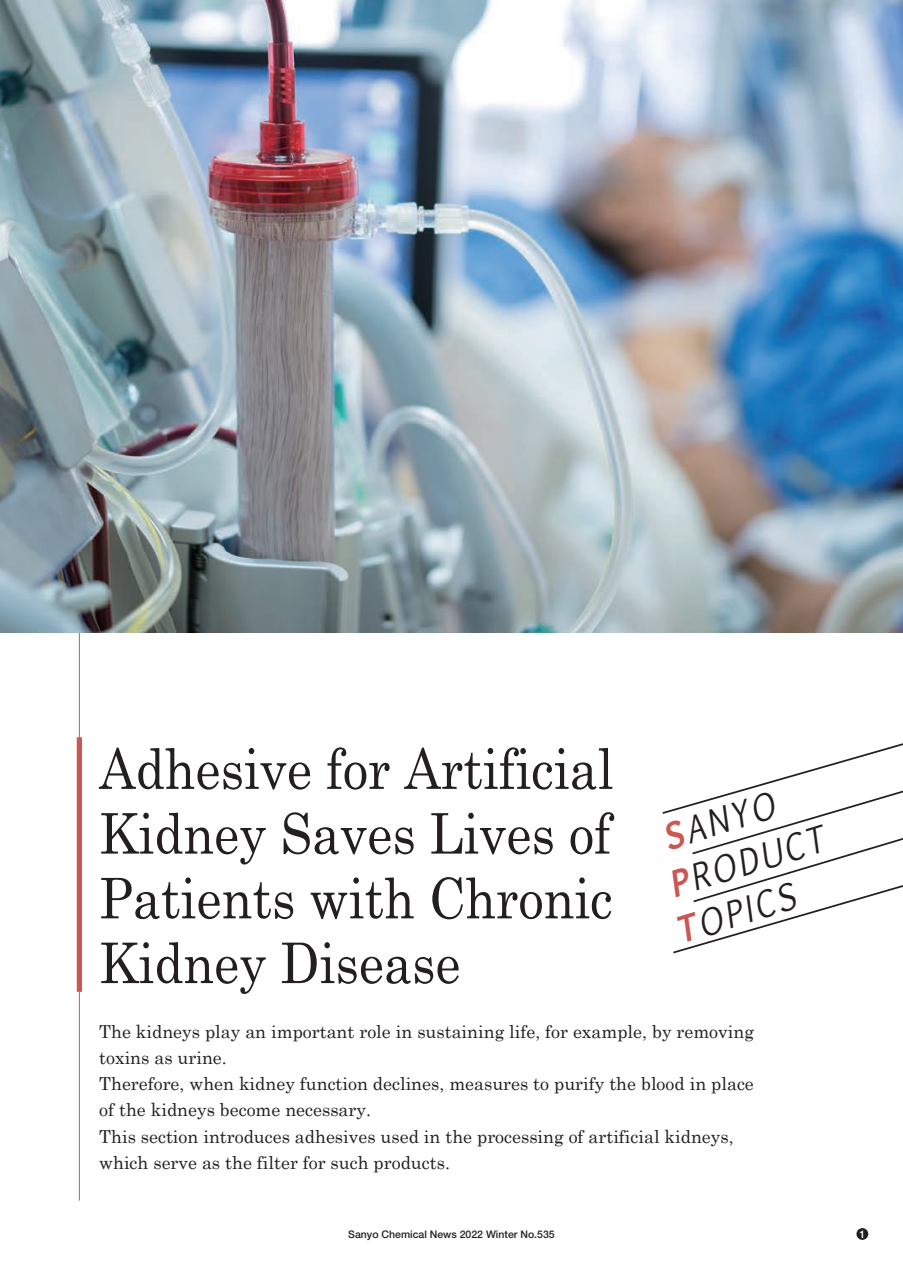
<style>
.page{position:relative;width:903px;height:1275px;background:#fff}
.page>*{position:absolute;margin:0;border:0;box-sizing:border-box;transform-origin:0 0}
.t1{font:56px/64.8px "Century Schoolbook";color:#231f20;text-align:justify;scale:.9 1}
.t2{font:italic 34.48px/46.6px "Euphemia UCAS";color:#231f20;scale:.89 1}
.t3{font:17.85px/26.2px "Century Schoolbook";color:#231f20}
.t4{font:500 10.5px "Helvetica Neue LT Std";color:#231f20}
.t5{font:500 10.5px "Helvetica Neue LT Std";color:#fff}
.s1{font-weight:700;color:#ca5751}
</style>
<div class="page">
<hr style="left:79px;top:541px;width:1px;height:659px;background:#ca5751">
<div style="left:77px;top:737px;width:5px;height:255px;background:#ca5751"></div>
<svg style="left:662px;top:743px;width:241px;height:211px"></svg>
<img style="left:0;top:0;width:903px;height:632px">
<div style="left:856px;top:1228px;width:12px;height:12px;background:#231f20;border-radius:50%"></div>
<p class="t1" style="left:99px;top:735px;width:573px">Adhesive for Artificial Kidney Saves Lives of Patients with Chronic Kidney Disease</p>
<p class="t3" style="left:99px;top:1018px;width:656px">The kidneys play an important role in sustaining life, for example, by removing toxins as urine.<br>Therefore, when kidney function declines, measures to purify the blood in place of the kidneys become necessary.<br>This section introduces adhesives used in the processing of artificial kidneys, which serve as the filter for such products.</p>
<p class="t2" style="left:642px;top:820px;width:189px;text-indent:15px;rotate:-17deg"><span class="s1">S</span>ANYO<br><span class="s1">P</span>RODUCT<br><span class="s1">T</span>OPICS</p>
<p class="t4" style="left:348px;top:1228px;width:208px">Sanyo Chemical News 2022 Winter No.535</p>
<p class="t5" style="left:859px;top:1228px;width:7px">1</p>
</div>
